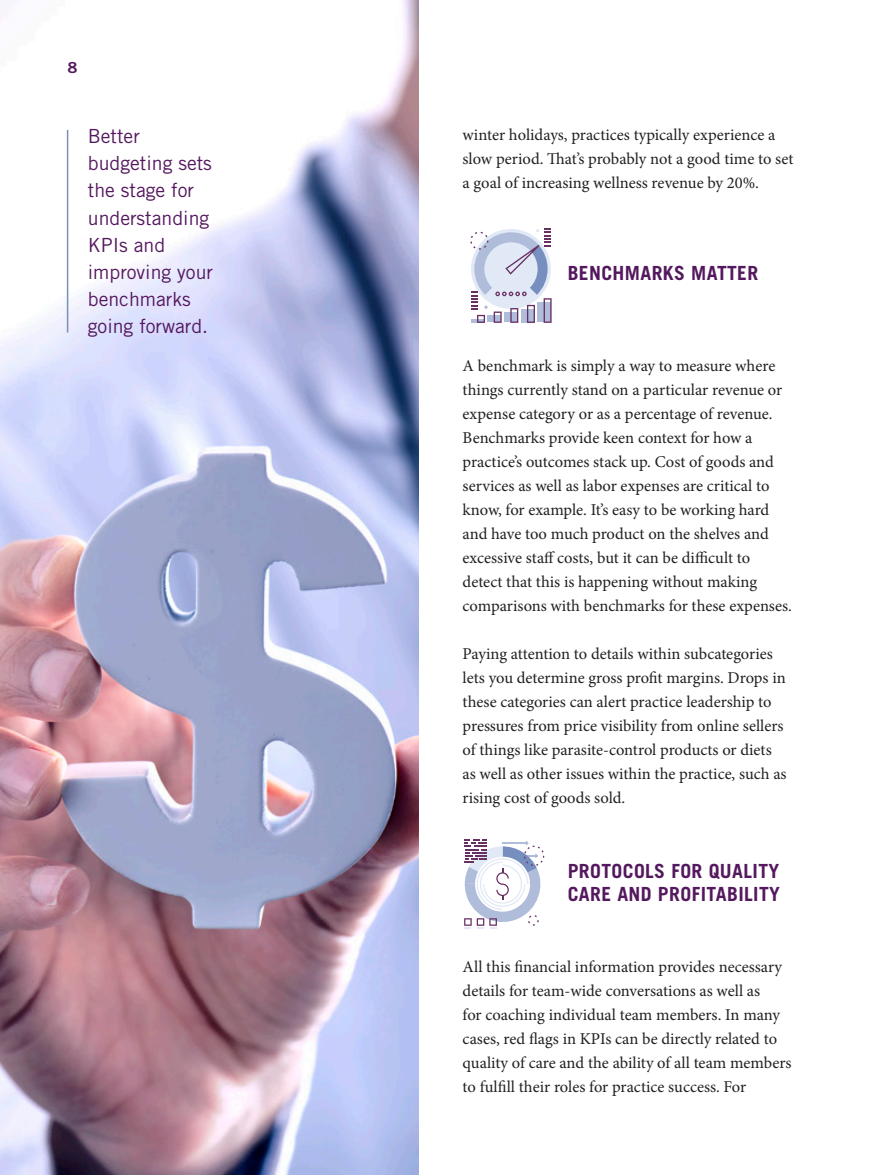
<style>
.page{position:relative;width:878px;height:1175px;background:#fff}
.page>*{position:absolute;margin:0;border:0;box-sizing:border-box;transform-origin:0 0}
.t1{font:19.5px/27px "Trade Gothic";color:#54185e}
.t2{font:700 19.5px/23.4px "Trade Gothic";letter-spacing:.02em;color:#54185e}
.t3{font:16.5px/24px "Minion Pro";color:#231f20}
.t4{font:15.15px "Trade Gothic Bold Two";color:#54185e;scale:1.09 1}
</style>
<div class="page">
<svg style="left:470px;top:228px;width:81px;height:95px"></svg>
<svg style="left:464px;top:839px;width:81px;height:90px"></svg>
<img style="left:0;top:0;width:418px;height:1174px">
<hr style="left:67px;top:130px;width:1px;height:202px;background:#778fbe">
<p class="t4" style="left:68px;top:58px;width:11px">8</p>
<p class="t1" style="left:88px;top:123px;width:127px">Better budgeting sets the stage for understanding<br>KPIs and improving your benchmarks going forward.</p>
<p class="t3" style="left:462px;top:123px;width:332px">winter holidays, practices typically experience a slow period. That’s probably not a good time to set a goal of increasing wellness revenue by 20%.</p>
<p class="t2" style="left:567px;top:261px;width:192px">BENCHMARKS MATTER</p>
<p class="t3" style="left:462px;top:353px;width:331px">A benchmark is simply a way to measure where things currently stand on a particular revenue or expense category or as a percentage of revenue.<br>Benchmarks provide keen context for how a practice’s outcomes stack up. Cost of goods and services as well as labor expenses are critical to know, for example. It’s easy to be working hard and have too much product on the shelves and excessive staff costs, but it can be difficult to detect that this is happening without making comparisons with benchmarks for these expenses.</p>
<p class="t3" style="left:462px;top:641px;width:325px">Paying attention to details within subcategories lets you determine gross profit margins. Drops in these categories can alert practice leadership to pressures from price visibility from online sellers of things like parasite-control products or diets as well as other issues within the practice, such as rising cost of goods sold.</p>
<p class="t2" style="left:567px;top:859px;width:214px">PROTOCOLS FOR QUALITY<br>CARE AND PROFITABILITY</p>
<p class="t3" style="left:462px;top:954px;width:330px">All this financial information provides necessary details for team-wide conversations as well as<br>for coaching individual team members. In many cases, red flags in KPIs can be directly related to quality of care and the ability of all team members to fulfill their roles for practice success. For</p>
</div>
